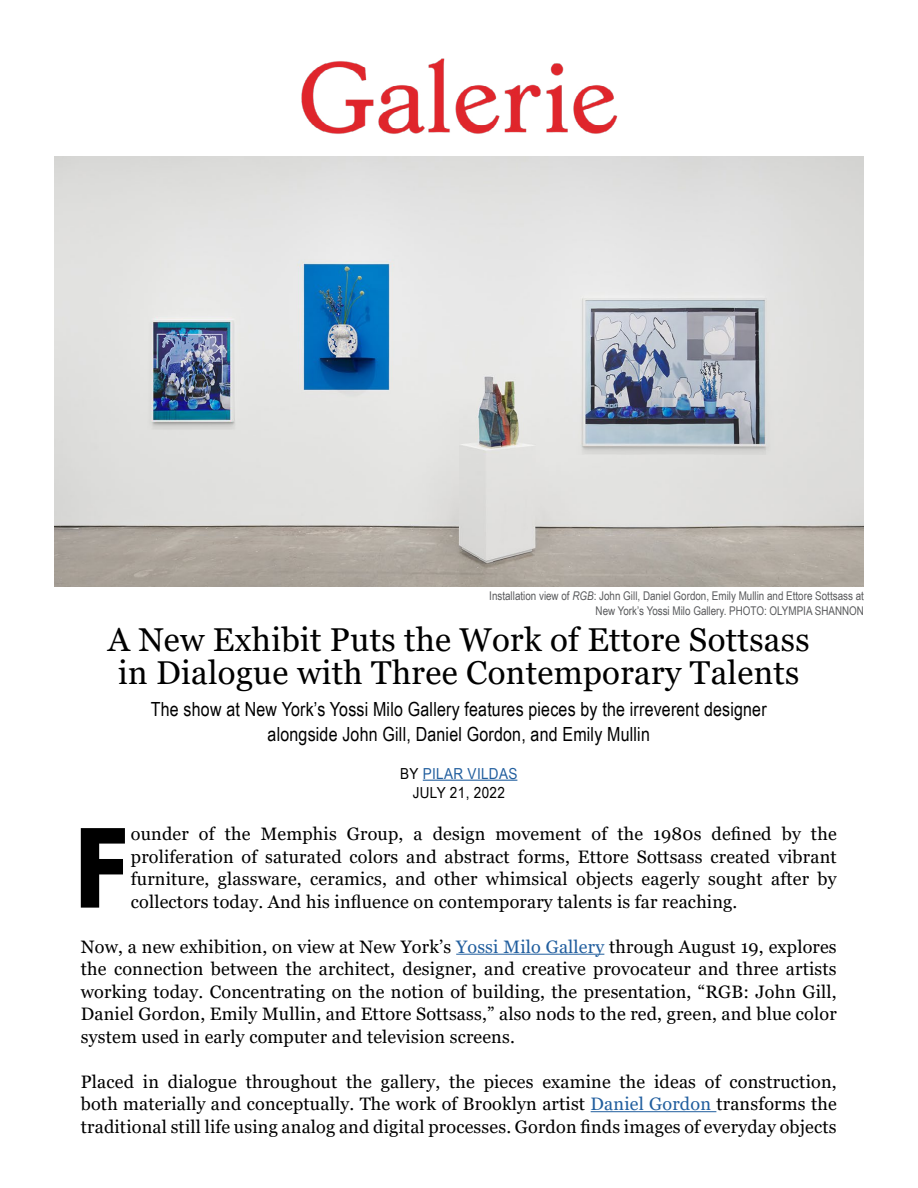
<style>
.page{position:relative;width:918px;height:1188px;background:#fff}
.page>*{position:absolute;margin:0;border:0;box-sizing:border-box;transform-origin:0 0}
.t1{font:800 119.25px "Futura PT";color:#000}
.t2{font:33px/33px "Georgia";letter-spacing:.01em;color:#000;text-align:center}
.t3{font:19.5px/25.5px "Arial Narrow";letter-spacing:.01em;color:#000;text-align:center}
.t4{font:18px/22.5px "Georgia";letter-spacing:.01em;color:#000;text-align:justify}
.t5{font:15.15px/19.8px "Arial Narrow";letter-spacing:.02em;color:#000;text-align:center;scale:1.09 1}
.t6{font:12px/14.4px "Arial Narrow";color:#58595b;text-align:right}
.s1{font-style:italic}
.s2{color:#215e9e}
</style>
<div class="page">
<hr style="left:456px;top:954px;width:148px;height:1px;background:#215e9e">
<hr style="left:591px;top:1111px;width:125px;height:1px;background:#215e9e">
<img style="left:301px;top:58px;width:317px;height:76px">
<img style="left:54px;top:157px;width:810px;height:429px">
<hr style="left:423px;top:780px;width:94px;height:1px;background:#215e9e">
<p class="t6" style="left:489px;top:588px;width:376px">Installation view of <span class="s1">RGB</span>: John Gill, Daniel Gordon, Emily Mullin and Ettore Sottsass at<br>New York’s Yossi Milo Gallery. PHOTO: OLYMPIA SHANNON</p>
<h2 class="t2" style="left:108px;top:624px;width:703px">A New Exhibit Puts the Work of Ettore Sottsass in Dialogue with Three Contemporary Talents</h2>
<p class="t3" style="left:151px;top:695px;width:617px">The show at New York’s Yossi Milo Gallery features pieces by the irreverent designer alongside John Gill, Daniel Gordon, and Emily Mullin</p>
<p class="t5" style="left:400px;top:763px;width:109px">BY <span class="s2">PILAR VILDAS<br></span>JULY 21, 2022</p>
<h1 class="t1" style="left:72px;top:793px;width:59px">F</h1>
<p class="t4" style="left:131px;top:823px;width:707px">ounder of the Memphis Group, a design movement of the 1980s defined by the proliferation of saturated colors and abstract forms, Ettore Sottsass created vibrant furniture, glassware, ceramics, and other whimsical objects eagerly sought after by collectors today. And his influence on contemporary talents is far reaching.</p>
<p class="t4" style="left:81px;top:936px;width:757px">Now, a new exhibition, on view at New York’s <span class="s2">Yossi Milo Gallery</span> through August 19, explores the connection between the architect, designer, and creative provocateur and three artists working today. Concentrating on the notion of building, the presentation, “RGB: John Gill, Daniel Gordon, Emily Mullin, and Ettore Sottsass,” also nods to the red, green, and blue color system used in early computer and television screens.</p>
<p class="t4" style="left:81px;top:1071px;width:758px">Placed in dialogue throughout the gallery, the pieces examine the ideas of construction, both materially and conceptually. The work of Brooklyn artist <span class="s2">Daniel Gordon</span> transforms the traditional still life using analog and digital processes. Gordon finds images of everyday objects</p>
</div>
